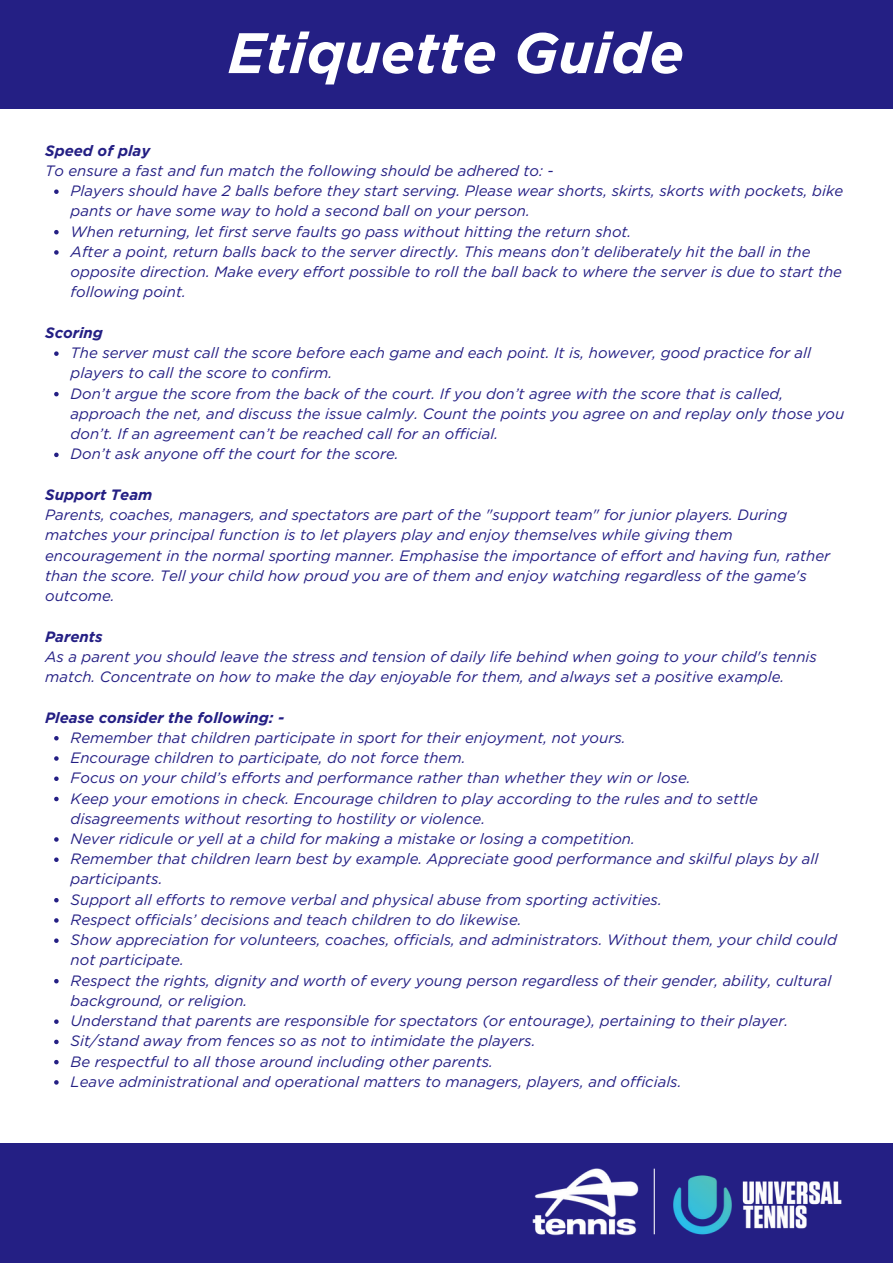
<style>
.page{position:relative;width:893px;height:1264px;background:#fff}
.page>*{position:absolute;margin:0;border:0;box-sizing:border-box;transform-origin:0 0}
.t1{font:italic 700 57px "Gotham HTF";color:#fff}
.t2{font:italic 15px/20.2px "Gotham";color:#241f84}
.t3{font:italic 700 15px "Gotham HTF";color:#241f84}
</style>
<div class="page">
<div style="left:0;top:0;width:892px;height:108px;background:#241f84"></div>
<div style="left:0;top:1143px;width:892px;height:119px;background:#241f84"></div>
<svg style="left:54px;top:189px;width:5px;height:5px"></svg>
<svg style="left:54px;top:230px;width:5px;height:4px"></svg>
<svg style="left:54px;top:250px;width:5px;height:5px"></svg>
<svg style="left:54px;top:351px;width:5px;height:5px"></svg>
<svg style="left:54px;top:392px;width:5px;height:4px"></svg>
<svg style="left:54px;top:452px;width:5px;height:5px"></svg>
<svg style="left:54px;top:736px;width:5px;height:4px"></svg>
<svg style="left:54px;top:756px;width:5px;height:4px"></svg>
<svg style="left:54px;top:776px;width:5px;height:5px"></svg>
<svg style="left:54px;top:796px;width:5px;height:5px"></svg>
<svg style="left:54px;top:837px;width:5px;height:4px"></svg>
<svg style="left:54px;top:857px;width:5px;height:5px"></svg>
<svg style="left:54px;top:898px;width:5px;height:4px"></svg>
<svg style="left:54px;top:918px;width:5px;height:4px"></svg>
<svg style="left:54px;top:938px;width:5px;height:4px"></svg>
<svg style="left:54px;top:979px;width:5px;height:4px"></svg>
<svg style="left:54px;top:1019px;width:5px;height:4px"></svg>
<svg style="left:54px;top:1039px;width:5px;height:5px"></svg>
<svg style="left:54px;top:1059px;width:5px;height:5px"></svg>
<svg style="left:54px;top:1080px;width:5px;height:4px"></svg>
<img style="left:532px;top:1168px;width:310px;height:68px">
<p class="t1" style="left:228px;top:20px;width:457px">Etiquette Guide</p>
<p class="t3" style="left:45px;top:142px;width:107px">Speed of play</p>
<p class="t2" style="left:45px;top:160px;width:510px">To ensure a fast and fun match the following should be adhered to: -</p>
<p class="t2" style="left:71px;top:181px;width:774px">Players should have 2 balls before they start serving. Please wear shorts, skirts, skorts with pockets, bike pants or have some way to hold a second ball on your person.</p>
<p class="t2" style="left:71px;top:221px;width:562px">When returning, let first serve faults go pass without hitting the return shot.</p>
<p class="t2" style="left:71px;top:241px;width:772px">After a point, return balls back to the server directly. This means don’t deliberately hit the ball in the opposite direction. Make every effort possible to roll the ball back to where the server is due to start the following point.</p>
<p class="t3" style="left:45px;top:324px;width:59px">Scoring</p>
<p class="t2" style="left:71px;top:343px;width:742px">The server must call the score before each game and each point. It is, however, good practice for all players to call the score to confirm.</p>
<p class="t2" style="left:71px;top:383px;width:775px">Don’t argue the score from the back of the court. If you don’t agree with the score that is called, approach the net, and discuss the issue calmly. Count the points you agree on and replay only those you don’t. If an agreement can’t be reached call for an official.</p>
<p class="t2" style="left:71px;top:444px;width:329px">Don’t ask anyone off the court for the score.</p>
<p class="t3" style="left:45px;top:486px;width:109px">Support Team</p>
<p class="t2" style="left:45px;top:504px;width:786px">Parents, coaches, managers, and spectators are part of the "support team" for junior players. During matches your principal function is to let players play and enjoy themselves while giving them encouragement in the normal sporting manner. Emphasise the importance of effort and having fun, rather than the score. Tell your child how proud you are of them and enjoy watching regardless of the game's outcome.</p>
<p class="t3" style="left:45px;top:627px;width:59px">Parents</p>
<p class="t2" style="left:45px;top:646px;width:773px">As a parent you should leave the stress and tension of daily life behind when going to your child's tennis match. Concentrate on how to make the day enjoyable for them, and always set a positive example.</p>
<p class="t3" style="left:45px;top:708px;width:241px">Please consider the following: -</p>
<p class="t2" style="left:71px;top:727px;width:556px">Remember that children participate in sport for their enjoyment, not yours.</p>
<p class="t2" style="left:71px;top:747px;width:396px">Encourage children to participate, do not force them.</p>
<p class="t2" style="left:71px;top:767px;width:621px">Focus on your child’s efforts and performance rather than whether they win or lose.</p>
<p class="t2" style="left:71px;top:788px;width:688px">Keep your emotions in check. Encourage children to play according to the rules and to settle disagreements without resorting to hostility or violence.</p>
<p class="t2" style="left:71px;top:828px;width:565px">Never ridicule or yell at a child for making a mistake or losing a competition.</p>
<p class="t2" style="left:71px;top:848px;width:749px">Remember that children learn best by example. Appreciate good performance and skilful plays by all participants.</p>
<p class="t2" style="left:71px;top:889px;width:592px">Support all efforts to remove verbal and physical abuse from sporting activities.</p>
<p class="t2" style="left:71px;top:909px;width:452px">Respect officials’ decisions and teach children to do likewise.</p>
<p class="t2" style="left:71px;top:929px;width:767px">Show appreciation for volunteers, coaches, officials, and administrators. Without them, your child could not participate.</p>
<p class="t2" style="left:71px;top:970px;width:762px">Respect the rights, dignity and worth of every young person regardless of their gender, ability, cultural background, or religion.</p>
<p class="t2" style="left:71px;top:1010px;width:719px">Understand that parents are responsible for spectators (or entourage), pertaining to their player.</p>
<p class="t2" style="left:71px;top:1030px;width:466px">Sit/stand away from fences so as not to intimidate the players.</p>
<p class="t2" style="left:71px;top:1051px;width:424px">Be respectful to all those around including other parents.</p>
<p class="t2" style="left:71px;top:1071px;width:612px">Leave administrational and operational matters to managers, players, and officials.</p>
</div>
